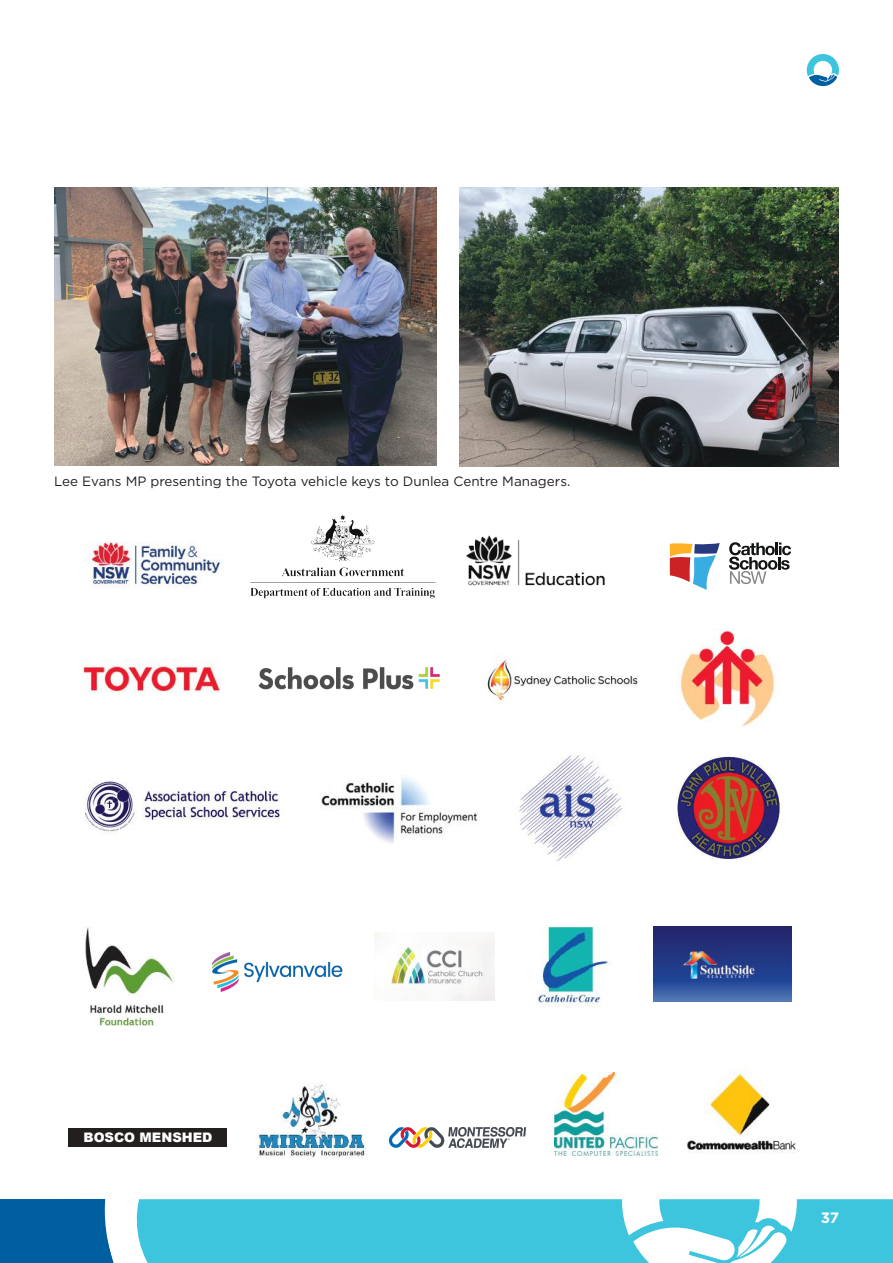
<style>
.page{position:relative;width:893px;height:1263px;background:#fff}
.page>*{position:absolute;margin:0;border:0;box-sizing:border-box;transform-origin:0 0}
.t1{font:700 15px "Gotham HTF";color:#fff}
.t2{font:13.5px "Gotham HTF";color:#241f1f}
.t3{font:900 13.05px "Arial";color:#fff}
</style>
<div class="page">
<div style="left:155px;top:1199px;width:738px;height:64px;background:#3dc5de"></div>
<svg style="left:0;top:1199px;width:155px;height:64px"></svg>
<svg style="left:622px;top:1199px;width:175px;height:64px"></svg>
<svg style="left:807px;top:54px;width:32px;height:32px"></svg>
<img style="left:54px;top:188px;width:382px;height:278px">
<img style="left:460px;top:188px;width:379px;height:278px">
<img style="left:375px;top:932px;width:119px;height:68px">
<img style="left:538px;top:925px;width:74px;height:82px">
<img style="left:554px;top:1073px;width:104px;height:83px">
<img style="left:687px;top:1066px;width:109px;height:87px">
<img style="left:85px;top:541px;width:139px;height:47px">
<img style="left:466px;top:535px;width:139px;height:50px">
<img style="left:250px;top:515px;width:186px;height:84px">
<img style="left:212px;top:952px;width:131px;height:40px">
<img style="left:486px;top:658px;width:152px;height:44px">
<img style="left:680px;top:629px;width:95px;height:98px">
<div style="left:69px;top:1128px;width:158px;height:18px;background:#241f1f"></div>
<img style="left:85px;top:927px;width:89px;height:99px">
<img style="left:390px;top:1127px;width:136px;height:20px">
<img style="left:654px;top:926px;width:137px;height:76px">
<img style="left:82px;top:658px;width:139px;height:36px">
<img style="left:258px;top:667px;width:182px;height:23px">
<img style="left:257px;top:1084px;width:109px;height:74px">
<img style="left:85px;top:781px;width:198px;height:54px">
<img style="left:321px;top:776px;width:157px;height:68px">
<img style="left:519px;top:755px;width:103px;height:106px">
<img style="left:676px;top:756px;width:107px;height:104px">
<svg style="left:729px;top:542px;width:62px;height:42px"></svg>
<svg style="left:670px;top:543px;width:50px;height:47px"></svg>
<p class="t2" style="left:54px;top:474px;width:518px">Lee Evans MP presenting the Toyota vehicle keys to Dunlea Centre Managers.</p>
<p class="t3" style="left:83px;top:1128px;width:131px">BOSCO MENSHED</p>
<p class="t1" style="left:821px;top:1209px;width:20px">37</p>
</div>
